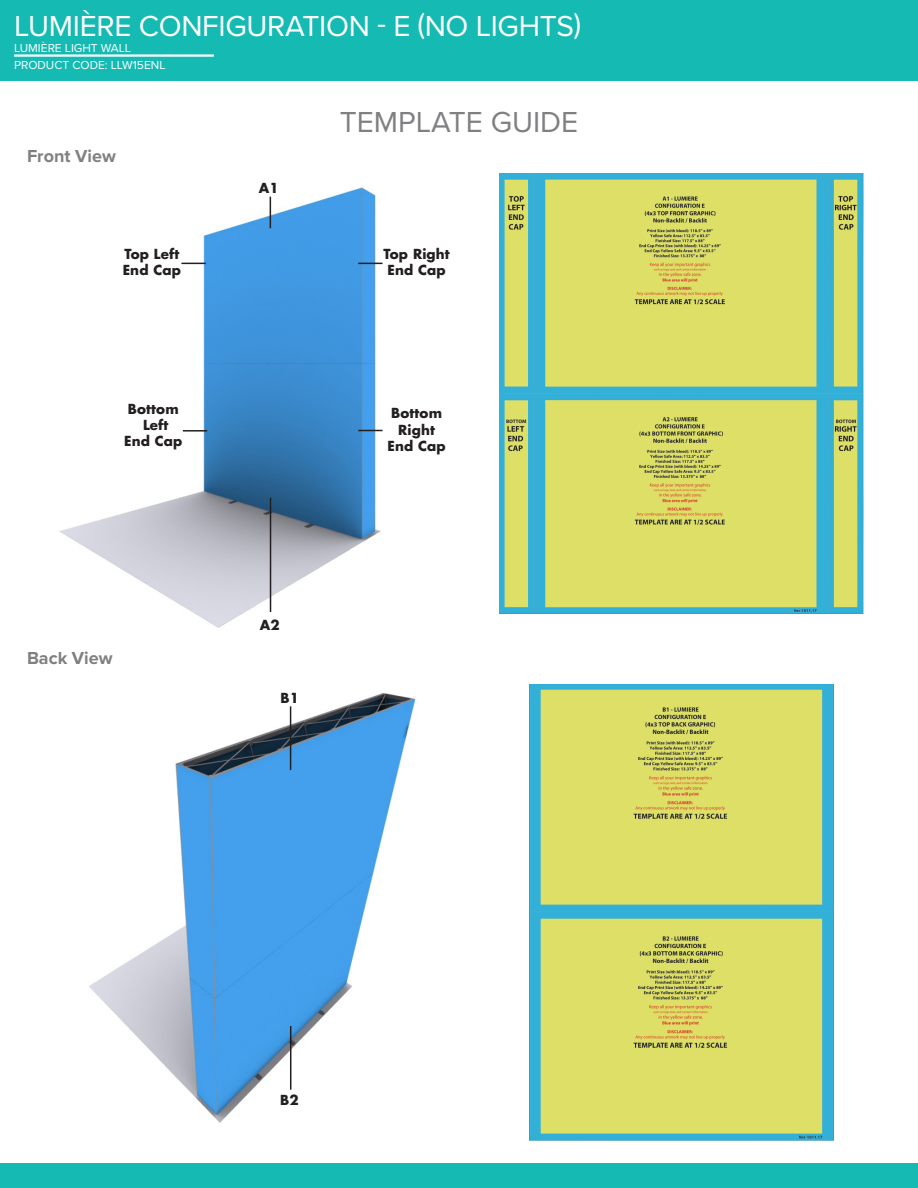
<style>
.page{position:relative;width:918px;height:1188px;background:#fff}
.page>*{position:absolute;margin:0;border:0;box-sizing:border-box;transform-origin:0 0}
.Category_Sub_Title_2{font:30px "Proxima Nova";letter-spacing:-.01em;color:#fff}
.Category_Sub_Title_2-2{font:30px "Proxima Nova";color:#808083}
.t1{font:700 18px "Proxima Nova";color:#808083}
.t2{font:700 13.5px/16.2px "Futura Std";letter-spacing:.01em;color:#231f20;text-align:center}
.top_page_name_regula{font:12px "Proxima Nova";color:#fff}
</style>
<div class="page">
<div style="left:0;top:0;width:918px;height:81px;background:#15bbb3"></div>
<hr style="left:14px;top:54px;width:200px;height:3px;background:#fff">
<div style="left:0;top:1164px;width:918px;height:24px;background:#15bbb3"></div>
<img style="left:59px;top:187px;width:324px;height:441px">
<img style="left:89px;top:693px;width:327px;height:430px">
<img style="left:500px;top:173px;width:364px;height:441px">
<img style="left:530px;top:684px;width:304px;height:457px">
<svg style="left:358px;top:263px;width:25px;height:1px"></svg>
<svg style="left:358px;top:430px;width:25px;height:1px"></svg>
<svg style="left:181px;top:263px;width:25px;height:1px"></svg>
<hr style="left:183px;top:430px;width:24px;height:2px;background:#231f20">
<hr style="left:270px;top:197px;width:1px;height:31px;background:#231f20">
<hr style="left:290px;top:706px;width:1px;height:64px;background:#231f20">
<hr style="left:270px;top:498px;width:1px;height:114px;background:#231f20">
<hr style="left:290px;top:1026px;width:1px;height:64px;background:#231f20">
<p class="Category_Sub_Title_2" style="left:14px;top:8px;width:569px">LUMIÈRE CONFIGURATION - E (NO LIGHTS)</p>
<p class="top_page_name_regula" style="left:14px;top:58px;width:153px">PRODUCT CODE: LLW15ENL</p>
<p class="top_page_name_regula" style="left:14px;top:40px;width:119px">LUMIÈRE LIGHT WALL</p>
<p class="t1" style="left:27px;top:145px;width:90px">Front View</p>
<p class="t2" style="left:124px;top:246px;width:56px">Top Left</p>
<p class="t2" style="left:123px;top:262px;width:60px">End Cap</p>
<p class="t2" style="left:128px;top:400px;width:52px">Bottom</p>
<p class="t2" style="left:143px;top:416px;width:27px">Left</p>
<p class="t2" style="left:124px;top:433px;width:60px">End Cap</p>
<p class="t1" style="left:27px;top:648px;width:87px">Back View</p>
<p class="t2" style="left:259px;top:180px;width:21px">A1</p>
<p class="Category_Sub_Title_2-2" style="left:340px;top:105px;width:240px">TEMPLATE GUIDE</p>
<p class="t2" style="left:384px;top:246px;width:68px">Top Right</p>
<p class="t2" style="left:388px;top:262px;width:60px">End Cap</p>
<p class="t2" style="left:391px;top:405px;width:52px">Bottom<br>Right</p>
<p class="t2" style="left:388px;top:438px;width:60px">End Cap</p>
<p class="t2" style="left:260px;top:616px;width:21px">A2</p>
<p class="t2" style="left:281px;top:690px;width:20px">B1</p>
<p class="t2" style="left:280px;top:1091px;width:20px">B2</p>
</div>
